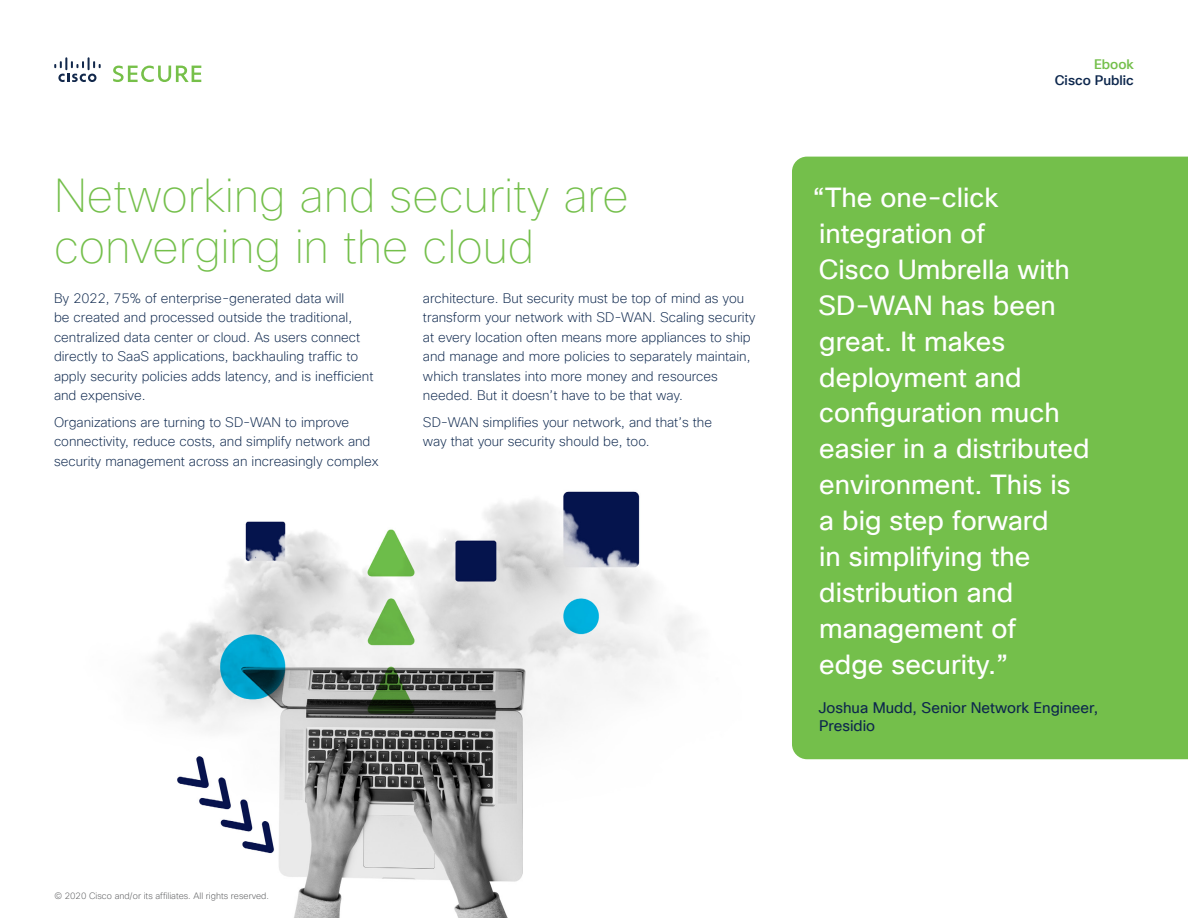
<style>
.page{position:relative;width:1188px;height:918px;background:#fff}
.page>*{position:absolute;margin:0;border:0;box-sizing:border-box;transform-origin:0 0}
.t1{font:100 46.5px/51px "Cisco Sans TT";color:#74bf4b}
.t2{font:27px/36px "Cisco Sans TT";color:#fff}
.t3{font:15px/18px "Cisco Sans TT";color:#0d274d}
.t4{font:200 13.5px/19.5px "Cisco Sans TT";color:#0d274d}
.t5{font:500 13.5px "Cisco Sans TT";color:#0d274d}
.t6{font:500 13.5px "Cisco Sans TT";color:#74bf4b}
.t7{font:200 9px "Cisco Sans TT";color:#58595b}
</style>
<div class="page">
<svg style="left:54px;top:57px;width:47px;height:25px"></svg>
<svg style="left:113px;top:66px;width:88px;height:16px"></svg>
<img style="left:149px;top:491px;width:744px;height:427px">
<div style="left:792px;top:157px;width:396px;height:602px;background:#74bf4b"></div>
<h1 class="t1" style="left:54px;top:170px;width:577px">Networking and security are converging in the cloud</h1>
<p class="t4" style="left:54px;top:288px;width:321px">By 2022, 75% of enterprise-generated data will<br>be created and processed outside the traditional, centralized data center or cloud. As users connect directly to SaaS applications, backhauling traffic to apply security policies adds latency, and is inefficient and expensive.</p>
<p class="t4" style="left:54px;top:412px;width:326px">Organizations are turning to SD-WAN to improve connectivity, reduce costs, and simplify network and security management across an increasingly complex</p>
<p class="t4" style="left:423px;top:288px;width:334px">architecture. But security must be top of mind as you transform your network with SD-WAN. Scaling security at every location often means more appliances to ship and manage and more policies to separately maintain, which translates into more money and resources needed. But it doesn’t have to be that way.</p>
<p class="t4" style="left:423px;top:412px;width:291px">SD-WAN simplifies your network, and that’s the way that your security should be, too.</p>
<p class="t6" style="left:1094px;top:55px;width:41px">Ebook</p>
<p class="t5" style="left:1055px;top:72px;width:81px">Cisco Public</p>
<p class="t2" style="left:813px;top:179px;width:278px">“The one-click integration of<br>Cisco Umbrella with<br>SD-WAN has been great. It makes deployment and configuration much easier in a distributed environment. This is<br>a big step forward<br>in simplifying the distribution and management of<br>edge security.”</p>
<p class="t3" style="left:818px;top:699px;width:281px">Joshua Mudd, Senior Network Engineer,<br>Presidio</p>
<p class="t7" style="left:54px;top:890px;width:216px">© 2020 Cisco and/or its affiliates. All rights reserved.</p>
</div>
